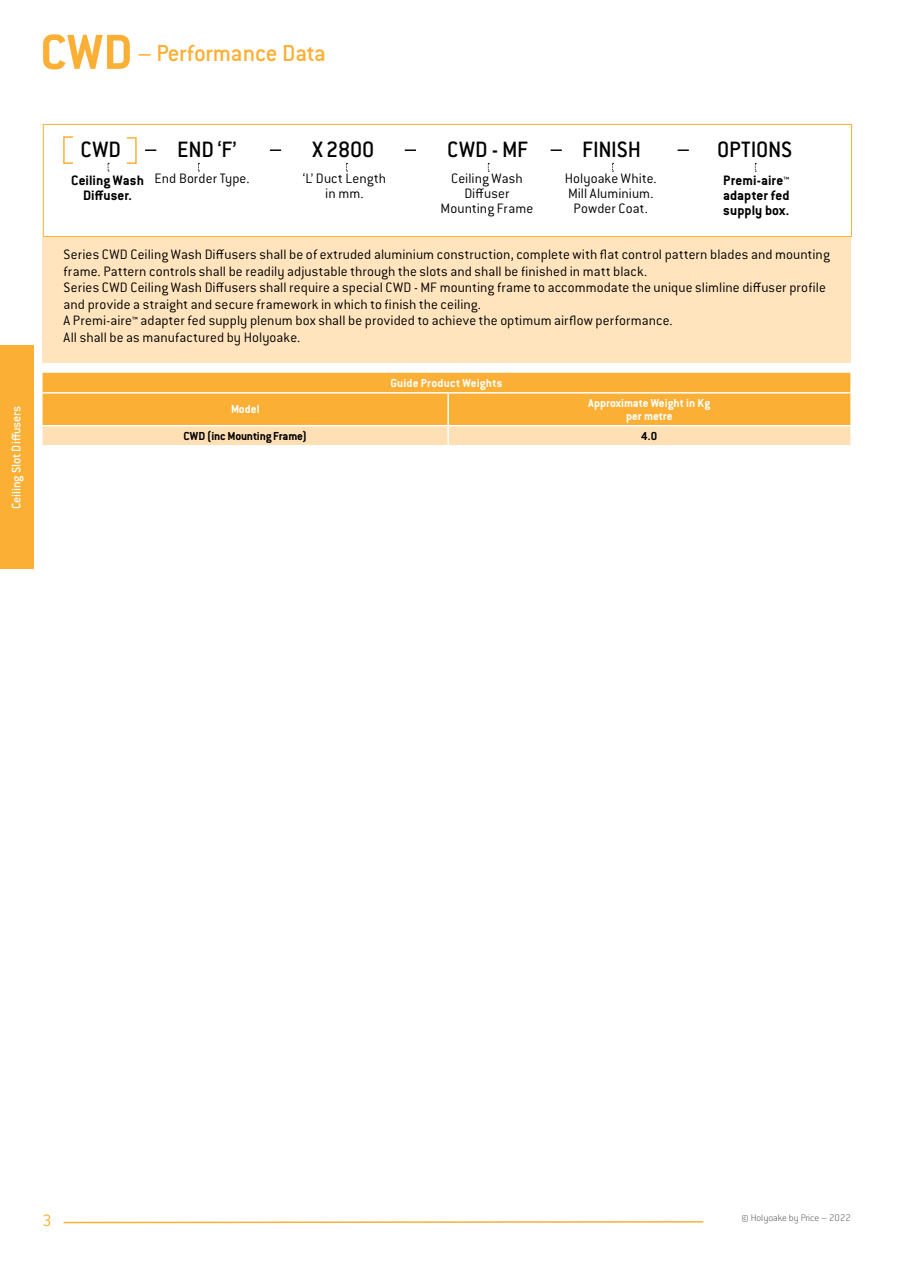
<style>
.page{position:relative;width:915px;height:1263px;background:#fff}
.page>*{position:absolute;margin:0;border:0;box-sizing:border-box;transform-origin:0 0}
.t1{font:25.5px "Conduit ITC Medium";letter-spacing:-.015em;color:#fbaf34}
.t2{font:24.3px "Conduit ITC Medium";letter-spacing:-.01em;color:#000}
.t3{font:18px "Conduit ITC Light";color:#fbaf34}
.t4{font:15px/15px "Conduit ITC Light";letter-spacing:.005em;color:#000;text-align:center}
.t5{font:700 15px/15px "Conduit ITC";letter-spacing:.005em;color:#000;text-align:center}
.t6{font:13.5px "Conduit ITC Medium";letter-spacing:-.01em;color:#fff}
.t7{font:700 12.75px/12.9px "Conduit ITC";color:#fff;text-align:center}
.t8{font:700 12.75px "Conduit ITC";letter-spacing:-.015em;color:#000}
.t9{font:300 10.5px "Conduit ITC Extra";color:#58595b}
.s1{font-family:"Conduit ITC";font-weight:700;font-size:54px}
</style>
<div class="page">
<div style="left:0;top:345px;width:33px;height:224px;background:#fbaf34"></div>
<svg style="left:63px;top:1221px;width:641px;height:3px"></svg>
<div style="left:43px;top:124px;width:808px;height:113px;border:1px solid #fbaf34"></div>
<svg style="left:487px;top:163px;width:2px;height:9px"></svg>
<svg style="left:754px;top:163px;width:2px;height:9px"></svg>
<svg style="left:145px;top:149px;width:11px;height:2px"></svg>
<svg style="left:270px;top:149px;width:11px;height:2px"></svg>
<svg style="left:404px;top:149px;width:12px;height:2px"></svg>
<svg style="left:550px;top:149px;width:11px;height:2px"></svg>
<svg style="left:677px;top:149px;width:11px;height:2px"></svg>
<div style="left:63px;top:136px;width:11px;height:28px;border:2px solid #fbaf34"></div>
<div style="left:126px;top:137px;width:11px;height:27px;border:2px solid #fbaf34"></div>
<div style="left:42px;top:237px;width:808px;height:126px;background:#ffe4bd"></div>
<svg style="left:43px;top:373px;width:807px;height:72px;background:#fcbe5d"></svg>
<h1 class="t1" style="left:40px;top:38px;width:287px"><span class="s1">CWD</span> – Performance Data</h1>
<p class="t6" style="left:8px;top:509px;width:105px;rotate:-90deg">Ceiling Slot Diffusers</p>
<h2 class="t2" style="left:81px;top:135px;width:42px">CWD</h2>
<h2 class="t2" style="left:177px;top:135px;width:61px">END ‘F’</h2>
<h2 class="t2" style="left:312px;top:135px;width:63px">X 2800</h2>
<h2 class="t2" style="left:447px;top:135px;width:82px">CWD - MF</h2>
<h2 class="t2" style="left:582px;top:135px;width:60px">FINISH</h2>
<h2 class="t2" style="left:717px;top:135px;width:77px">OPTIONS</h2>
<p class="t4" style="left:303px;top:170px;width:85px">‘L’ Duct Length in mm.</p>
<p class="t4" style="left:440px;top:170px;width:94px">Ceiling Wash<br>Diffuser<br>Mounting Frame</p>
<p class="t4" style="left:564px;top:170px;width:93px">Holyoake White.<br>Mill Aluminium.<br>Powder Coat.</p>
<p class="t5" style="left:71px;top:172px;width:74px">Ceiling Wash<br>Diffuser.</p>
<p class="t4" style="left:154px;top:170px;width:97px">End Border Type.</p>
<p class="t5" style="left:723px;top:172px;width:68px;text-align:justify">Premi-aire™ adapter fed supply box.</p>
<p class="t4" style="left:64px;top:246px;width:767px;line-height:16.5px;text-align:left">Series CWD Ceiling Wash Diffusers shall be of extruded aluminium construction, complete with flat control pattern blades and mounting frame. Pattern controls shall be readily adjustable through the slots and shall be finished in matt black.<br>Series CWD Ceiling Wash Diffusers shall require a special CWD - MF mounting frame to accommodate the unique slimline diffuser profile and provide a straight and secure framework in which to finish the ceiling.<br>A Premi-aire™ adapter fed supply plenum box shall be provided to achieve the optimum airflow performance.<br>All shall be as manufactured by Holyoake.</p>
<p class="t7" style="left:390px;top:376px;width:113px">Guide Product Weights</p>
<p class="t7" style="left:231px;top:402px;width:30px">Model</p>
<p class="t7" style="left:588px;top:396px;width:123px">Approximate Weight in Kg per metre</p>
<p class="t8" style="left:183px;top:428px;width:125px">CWD (inc Mounting Frame)</p>
<p class="t8" style="left:641px;top:428px;width:18px">4.0</p>
<p class="t3" style="left:42px;top:1210px;width:11px">3</p>
<p class="t3" style="left:42px;top:1210px;width:11px">1</p>
<p class="t9" style="left:741px;top:1211px;width:111px">© Holyoake by Price – 2022</p>
</div>
